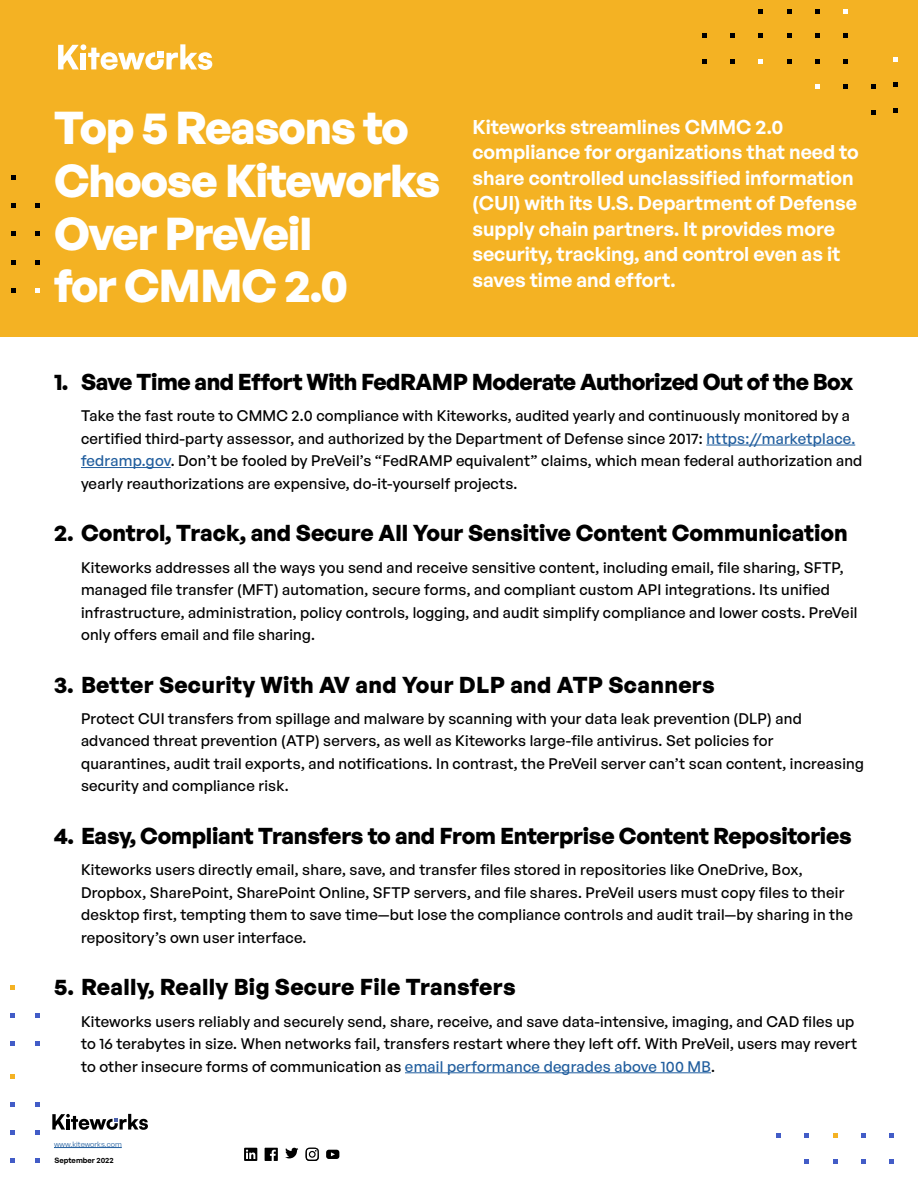
<style>
.page{position:relative;width:918px;height:1188px;background:#fff}
.page>*{position:absolute;margin:0;border:0;box-sizing:border-box;transform-origin:0 0}
.t1{font:700 45px/52.5px "General Sans";letter-spacing:-.025em;color:#fff}
.t2{font:700 22.5px "General Sans";letter-spacing:-.005em;color:#000}
.t3{font:700 22.5px "General Sans";letter-spacing:.015em;color:#000}
.t4{font:600 19.5px/25.5px "General Sans";color:#fff}
.t5{font:500 15px/22.5px "General Sans";letter-spacing:.015em;color:#000}
.t6{font:7.5px "General Sans";color:#215e9e}
.t7{font:600 7.5px "General Sans";color:#000101}
.s1{color:#215e9e}
</style>
<div class="page">
<div style="left:0;top:0;width:918px;height:336px;background:#f4b223"></div>
<svg style="left:58px;top:44px;width:154px;height:26px"></svg>
<div style="left:157px;top:51px;width:7px;height:6px;background:#fff"></div>
<svg style="left:871px;top:110px;width:5px;height:4px"></svg>
<svg style="left:871px;top:84px;width:5px;height:5px"></svg>
<svg style="left:893px;top:82px;width:4px;height:5px"></svg>
<svg style="left:893px;top:108px;width:4px;height:4px"></svg>
<svg style="left:893px;top:57px;width:4px;height:5px"></svg>
<svg style="left:758px;top:9px;width:5px;height:5px"></svg>
<svg style="left:843px;top:9px;width:5px;height:5px"></svg>
<svg style="left:787px;top:9px;width:4px;height:5px"></svg>
<svg style="left:815px;top:9px;width:5px;height:5px"></svg>
<svg style="left:702px;top:34px;width:4px;height:4px"></svg>
<svg style="left:758px;top:34px;width:5px;height:4px"></svg>
<svg style="left:730px;top:34px;width:5px;height:4px"></svg>
<svg style="left:787px;top:34px;width:4px;height:4px"></svg>
<svg style="left:843px;top:34px;width:5px;height:4px"></svg>
<svg style="left:815px;top:34px;width:5px;height:4px"></svg>
<svg style="left:702px;top:59px;width:4px;height:5px"></svg>
<svg style="left:730px;top:59px;width:5px;height:5px"></svg>
<svg style="left:758px;top:59px;width:5px;height:5px"></svg>
<svg style="left:787px;top:59px;width:4px;height:5px"></svg>
<svg style="left:815px;top:59px;width:5px;height:5px"></svg>
<svg style="left:843px;top:59px;width:5px;height:5px"></svg>
<svg style="left:843px;top:84px;width:5px;height:5px"></svg>
<svg style="left:815px;top:84px;width:5px;height:5px"></svg>
<svg style="left:35px;top:203px;width:5px;height:5px"></svg>
<svg style="left:35px;top:288px;width:5px;height:5px"></svg>
<svg style="left:35px;top:232px;width:5px;height:4px"></svg>
<svg style="left:35px;top:260px;width:5px;height:5px"></svg>
<svg style="left:11px;top:203px;width:4px;height:5px"></svg>
<svg style="left:11px;top:175px;width:4px;height:5px"></svg>
<svg style="left:11px;top:232px;width:4px;height:4px"></svg>
<svg style="left:11px;top:288px;width:4px;height:5px"></svg>
<svg style="left:11px;top:260px;width:4px;height:5px"></svg>
<hr style="left:54px;top:1147px;width:68px;height:1px;background:#215e9e">
<svg style="left:833px;top:1133px;width:4px;height:5px"></svg>
<svg style="left:777px;top:1133px;width:4px;height:5px"></svg>
<svg style="left:805px;top:1133px;width:4px;height:5px"></svg>
<svg style="left:861px;top:1133px;width:4px;height:5px"></svg>
<svg style="left:889px;top:1133px;width:4px;height:5px"></svg>
<svg style="left:833px;top:1159px;width:4px;height:4px"></svg>
<svg style="left:805px;top:1159px;width:4px;height:4px"></svg>
<svg style="left:861px;top:1159px;width:4px;height:4px"></svg>
<svg style="left:889px;top:1159px;width:4px;height:4px"></svg>
<svg style="left:10px;top:1159px;width:5px;height:4px"></svg>
<svg style="left:10px;top:1131px;width:5px;height:4px"></svg>
<svg style="left:10px;top:1103px;width:5px;height:4px"></svg>
<svg style="left:10px;top:1075px;width:5px;height:4px"></svg>
<svg style="left:35px;top:1103px;width:5px;height:4px"></svg>
<svg style="left:35px;top:1159px;width:5px;height:4px"></svg>
<svg style="left:35px;top:1131px;width:5px;height:4px"></svg>
<svg style="left:10px;top:1042px;width:5px;height:4px"></svg>
<svg style="left:10px;top:1014px;width:5px;height:4px"></svg>
<svg style="left:10px;top:986px;width:5px;height:4px"></svg>
<svg style="left:35px;top:1042px;width:5px;height:4px"></svg>
<svg style="left:35px;top:1014px;width:5px;height:4px"></svg>
<svg style="left:244px;top:1148px;width:13px;height:13px"></svg>
<svg style="left:265px;top:1148px;width:13px;height:13px"></svg>
<svg style="left:285px;top:1148px;width:13px;height:10px"></svg>
<svg style="left:306px;top:1148px;width:13px;height:13px"></svg>
<svg style="left:326px;top:1150px;width:13px;height:9px"></svg>
<svg style="left:52px;top:1114px;width:95px;height:16px"></svg>
<hr style="left:706px;top:445px;width:149px;height:1px;background:#215e9e">
<hr style="left:81px;top:467px;width:90px;height:1px;background:#215e9e">
<hr style="left:405px;top:1072px;width:306px;height:1px;background:#215e9e">
<h1 class="t1" style="left:54px;top:101px;width:388px">Top 5 Reasons to<br>Choose Kiteworks<br>Over PreVeil<br>for CMMC 2.0</h1>
<p class="t4" style="left:472px;top:114px;width:388px">Kiteworks streamlines CMMC 2.0 compliance for organizations that need to share controlled unclassified information (CUI) with its U.S. Department of Defense supply chain partners. It provides more security, tracking, and control even as it saves time and effort.</p>
<h2 class="t2" style="left:54px;top:367px;width:801px">1. Save Time and Effort With FedRAMP Moderate Authorized Out of the Box</h2>
<p class="t5" style="left:81px;top:404px;width:783px">Take the fast route to CMMC 2.0 compliance with Kiteworks, audited yearly and continuously monitored by a certified third-party assessor, and authorized by the Department of Defense since 2017: <span class="s1">https://marketplace. fedramp.gov</span>. Don’t be fooled by PreVeil’s “FedRAMP equivalent” claims, which mean federal authorization and yearly reauthorizations are expensive, do-it-yourself projects.</p>
<h2 class="t2" style="left:54px;top:519px;width:795px">2. Control, Track, and Secure All Your Sensitive Content Communication</h2>
<p class="t5" style="left:81px;top:556px;width:778px">Kiteworks addresses all the ways you send and receive sensitive content, including email, file sharing, SFTP, managed file transfer (MFT) automation, secure forms, and compliant custom API integrations. Its unified infrastructure, administration, policy controls, logging, and audit simplify compliance and lower costs. PreVeil only offers email and file sharing.</p>
<h2 class="t3" style="left:54px;top:670px;width:662px">3. Better Security With AV and Your DLP and ATP Scanners</h2>
<p class="t5" style="left:81px;top:707px;width:784px">Protect CUI transfers from spillage and malware by scanning with your data leak prevention (DLP) and advanced threat prevention (ATP) servers, as well as Kiteworks large-file antivirus. Set policies for quarantines, audit trail exports, and notifications. In contrast, the PreVeil server can’t scan content, increasing security and compliance risk.</p>
<h2 class="t2" style="left:54px;top:821px;width:799px">4. Easy, Compliant Transfers to and From Enterprise Content Repositories</h2>
<p class="t5" style="left:81px;top:858px;width:773px">Kiteworks users directly email, share, save, and transfer files stored in repositories like OneDrive, Box, Dropbox, SharePoint, SharePoint Online, SFTP servers, and file shares. PreVeil users must copy files to their desktop first, tempting them to save time—but lose the compliance controls and audit trail—by sharing in the repository’s own user interface.</p>
<h2 class="t3" style="left:54px;top:972px;width:463px">5. Really, Really Big Secure File Transfers</h2>
<p class="t5" style="left:81px;top:1010px;width:778px">Kiteworks users reliably and securely send, share, receive, and save data-intensive, imaging, and CAD files up to 16 terabytes in size. When networks fail, transfers restart where they left off. With PreVeil, users may revert to other insecure forms of communication as <span class="s1">email performance degrades above 100 MB</span>.</p>
<p class="t6" style="left:54px;top:1140px;width:69px">www.kiteworks.com</p>
<p class="t7" style="left:55px;top:1156px;width:61px">September 2022</p>
</div>
